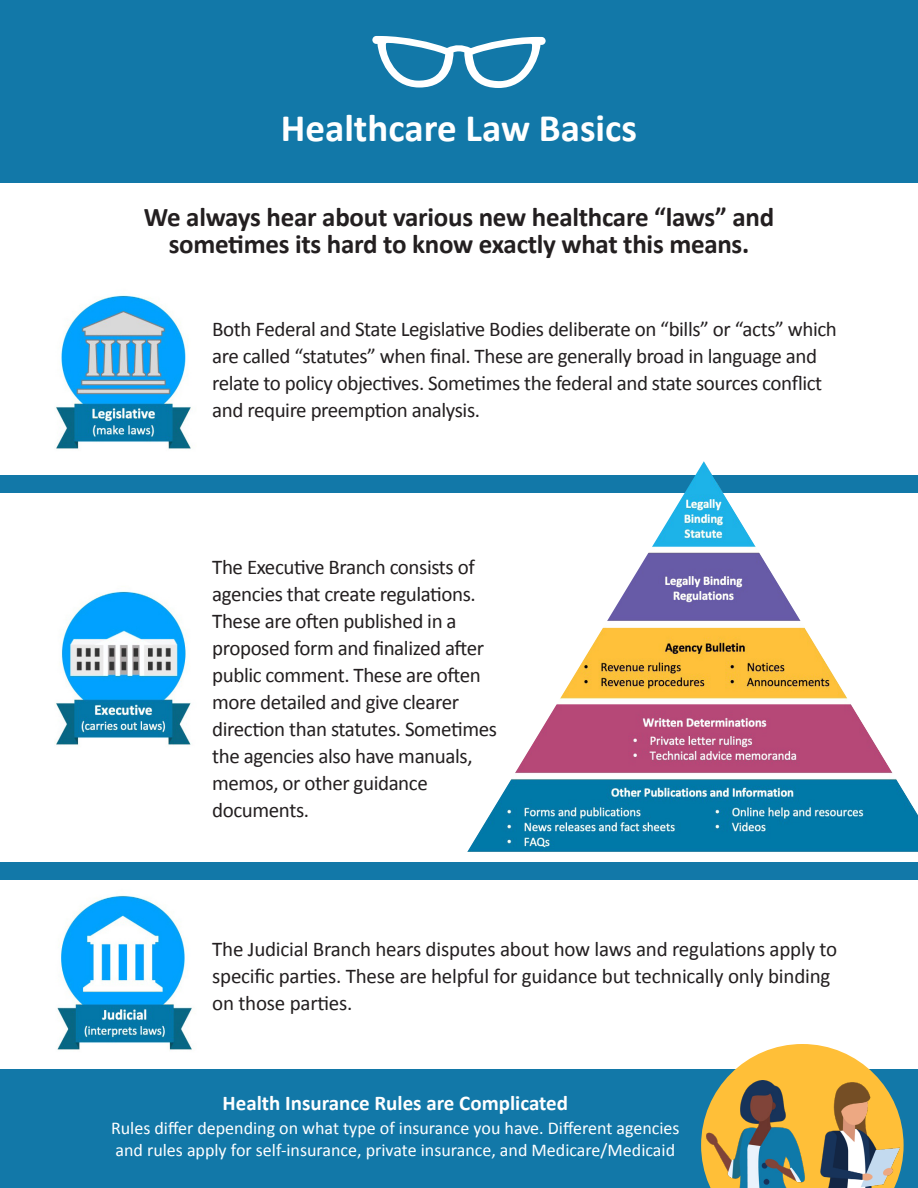
<style>
.page{position:relative;width:918px;height:1188px;background:#fff}
.page>*{position:absolute;margin:0;border:0;box-sizing:border-box;transform-origin:0 0}
.t1{font:700 39px "Calibri";color:#fff}
.t2{font:700 27px/27px "Calibri";letter-spacing:-.01em;color:#231f20;text-align:center}
.t3{font:21px/27px "Calibri";letter-spacing:-.02em;color:#231f20}
.t4{font:700 21px "Calibri";color:#fff}
.t5{font:18px/21.6px "Calibri";color:#fff}
</style>
<div class="page">
<img style="left:57px;top:895px;width:135px;height:156px">
<div style="left:0;top:475px;width:918px;height:18px;background:#1278a8"></div>
<div style="left:0;top:862px;width:918px;height:18px;background:#1278a8"></div>
<div style="left:0;top:0;width:918px;height:182px;background:#1278a8"></div>
<svg style="left:372px;top:36px;width:174px;height:52px"></svg>
<img style="left:56px;top:295px;width:135px;height:155px">
<img style="left:56px;top:591px;width:135px;height:155px">
<div style="left:0;top:1069px;width:918px;height:119px;background:#1278a8"></div>
<svg style="left:701px;top:1044px;width:181px;height:144px"></svg>
<img style="left:818px;top:1082px;width:86px;height:106px">
<img style="left:706px;top:1081px;width:98px;height:107px">
<img style="left:467px;top:461px;width:451px;height:391px">
<p class="t1" style="left:281px;top:100px;width:358px">Healthcare Law Basics</p>
<p class="t2" style="left:144px;top:203px;width:632px">We always hear about various new healthcare “laws” and sometimes its hard to know exactly what this means.</p>
<p class="t3" style="left:212px;top:314px;width:626px">Both Federal and State Legislative Bodies deliberate on “bills” or “acts” which are called “statutes” when final. These are generally broad in language and relate to policy objectives. Sometimes the federal and state sources conflict and require preemption analysis.</p>
<p class="t3" style="left:212px;top:552px;width:286px">The Executive Branch consists of agencies that create regulations.<br>These are often published in a proposed form and finalized after public comment. These are often more detailed and give clearer direction than statutes. Sometimes the agencies also have manuals, memos, or other guidance documents.</p>
<p class="t3" style="left:212px;top:934px;width:627px">The Judicial Branch hears disputes about how laws and regulations apply to specific parties. These are helpful for guidance but technically only binding on those parties.</p>
<p class="t4" style="left:223px;top:1088px;width:347px">Health Insurance Rules are Complicated</p>
<p class="t5" style="left:111px;top:1116px;width:570px">Rules differ depending on what type of insurance you have. Different agencies and rules apply for self-insurance, private insurance, and Medicare/Medicaid</p>
</div>
